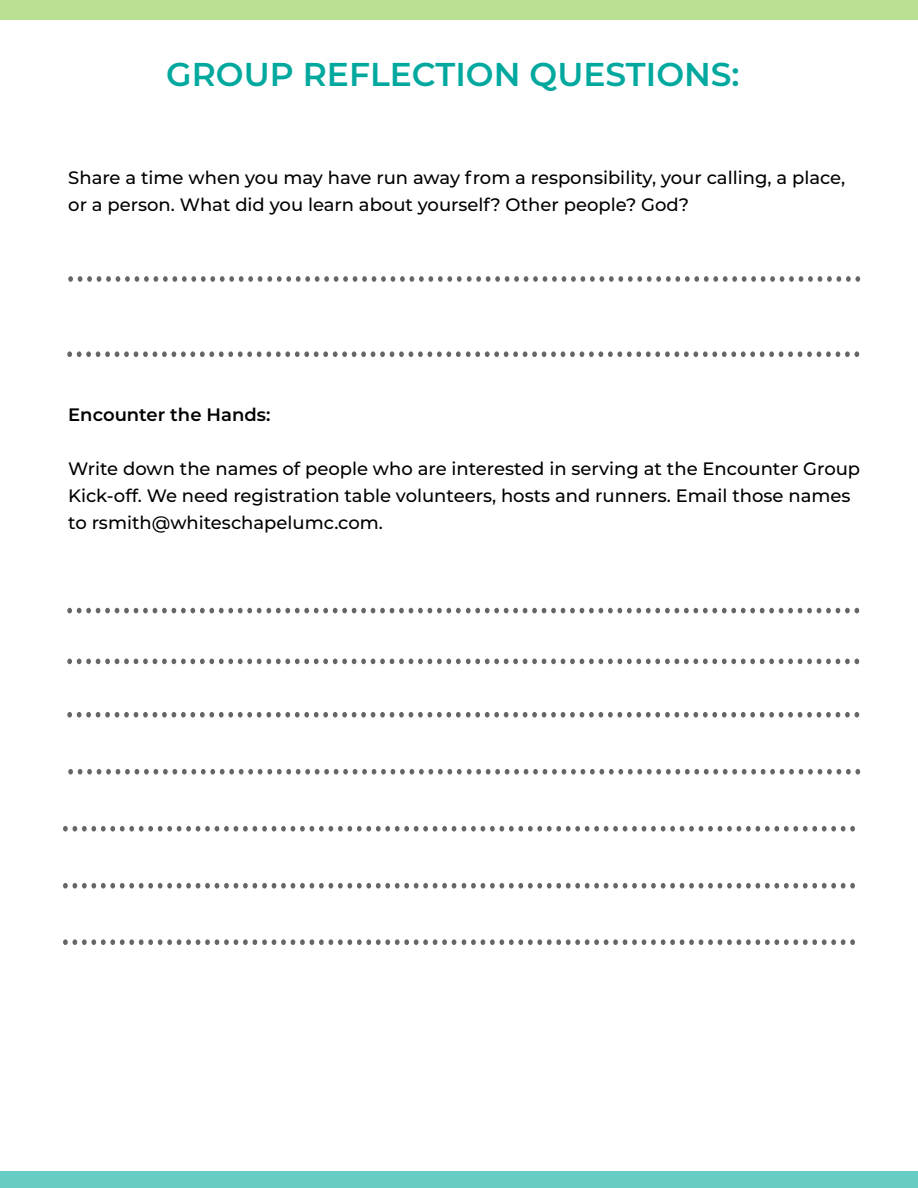
<style>
.page{position:relative;width:918px;height:1188px;background:#fff}
.page>*{position:absolute;margin:0;border:0;box-sizing:border-box;transform-origin:0 0}
.t1{font:600 33px "Montserrat";color:#00a89e}
.t2{font:500 18px/27px "Montserrat";color:#000}
.t3{font:600 18px "Montserrat";color:#000}
</style>
<div class="page">
<div style="left:0;top:1172px;width:918px;height:16px;background:#66ccc4"></div>
<div style="left:0;top:0;width:918px;height:19px;background:#bae094"></div>
<svg style="left:67px;top:608px;width:792px;height:5px"></svg>
<svg style="left:67px;top:659px;width:792px;height:5px"></svg>
<svg style="left:68px;top:276px;width:792px;height:6px"></svg>
<svg style="left:67px;top:351px;width:792px;height:6px"></svg>
<svg style="left:67px;top:712px;width:792px;height:6px"></svg>
<svg style="left:68px;top:769px;width:792px;height:6px"></svg>
<svg style="left:462px;top:826px;width:393px;height:6px"></svg>
<svg style="left:63px;top:826px;width:393px;height:6px"></svg>
<svg style="left:462px;top:883px;width:393px;height:6px"></svg>
<svg style="left:63px;top:883px;width:393px;height:6px"></svg>
<svg style="left:462px;top:939px;width:393px;height:6px"></svg>
<svg style="left:63px;top:939px;width:393px;height:6px"></svg>
<h1 class="t1" style="left:166px;top:51px;width:575px">GROUP REFLECTION QUESTIONS:</h1>
<p class="t2" style="left:68px;top:164px;width:779px">Share a time when you may have run away from a responsibility, your calling, a place, or a person. What did you learn about yourself? Other people? God?</p>
<p class="t3" style="left:68px;top:401px;width:204px">Encounter the Hands:</p>
<p class="t2" style="left:68px;top:454px;width:793px">Write down the names of people who are interested in serving at the Encounter Group<br>Kick-off. We need registration table volunteers, hosts and runners. Email those names to rsmith@whiteschapelumc.com.</p>
</div>
